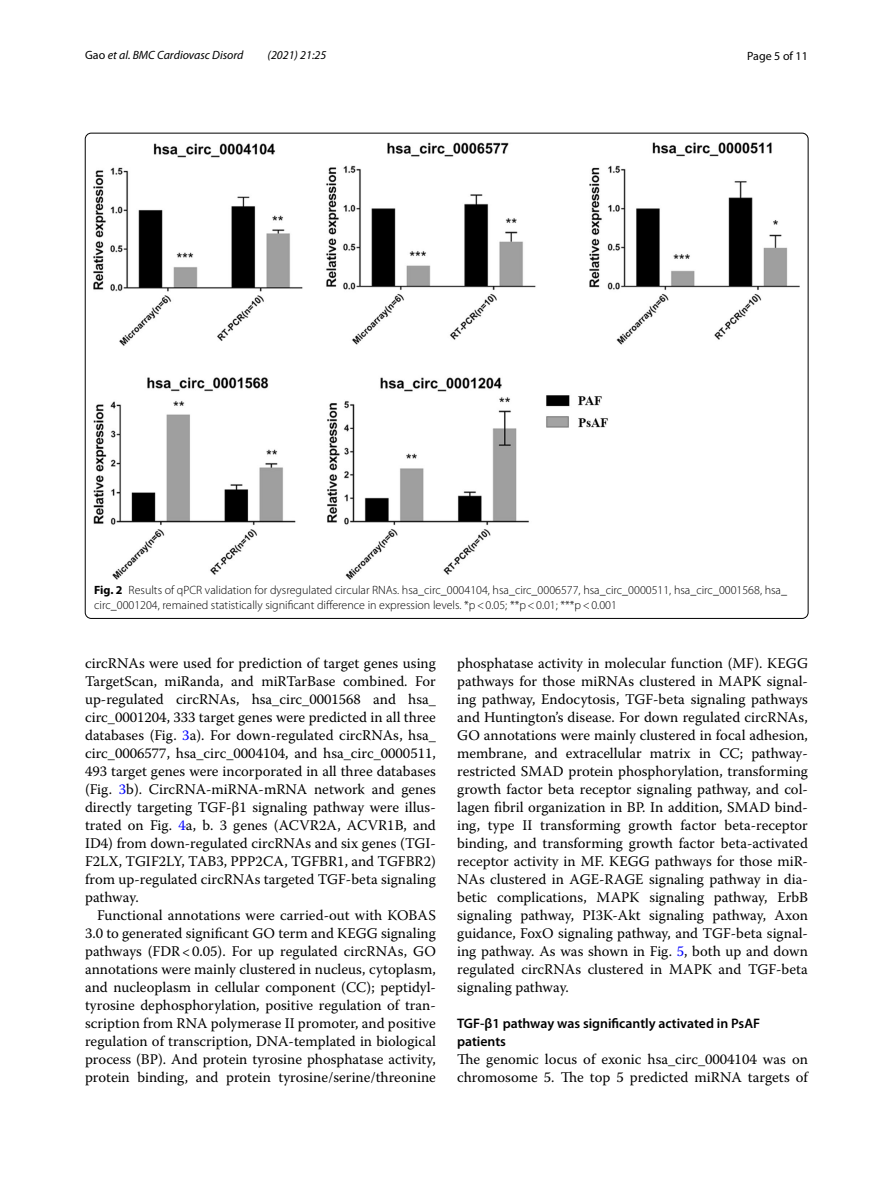
<style>
.page{position:relative;width:893px;height:1187px;background:#fff}
.page>*{position:absolute;margin:0;border:0;box-sizing:border-box;transform-origin:0 0}
.t1{font:14.7px/18px "Warnock Pro";color:#000;text-align:justify}
.t2{font:600 13.8px/18px "Myriad Pro";color:#000}
.t3{font:300 12px/15px "Myriad Pro";color:#000}
.t4{font:italic 12px "Myriad Pro";color:#000}
.t5{font:12px "Myriad Pro";color:#000}
.s1{font-style:normal}
.s2{font-weight:700}
.s3{color:#00f}
</style>
<div class="page">
<img style="left:94px;top:142px;width:706px;height:437px">
<p class="t4" style="left:85px;top:48px;width:160px"><span class="s1">Gao</span> et al. BMC Cardiovasc Disord</p>
<p class="t4" style="left:268px;top:48px;width:60px">(2021) 21:25</p>
<p class="t5" style="left:747px;top:48px;width:62px">Page 5 of 11</p>
<p class="t3" style="left:94px;top:583px;width:694px"><span class="s2">Fig. 2</span> Results of qPCR validation for dysregulated circular RNAs. hsa_circ_0004104, hsa_circ_0006577, hsa_circ_0000511, hsa_circ_0001568, hsa_ circ_0001204, remained statistically significant difference in expression levels. *p&lt;0.05; **p&lt;0.01; ***p&lt;0.001</p>
<p class="t1" style="left:85px;top:654px;width:352px">circRNAs were used for prediction of target genes using TargetScan, miRanda, and miRTarBase combined. For up-regulated circRNAs, hsa_circ_0001568 and hsa_ circ_0001204, 333 target genes were predicted in all three databases (Fig. <span class="s3">3</span>a). For down-regulated circRNAs, hsa_ circ_0006577, hsa_circ_0004104, and hsa_circ_0000511, 493 target genes were incorporated in all three databases (Fig. <span class="s3">3</span>b). CircRNA-miRNA-mRNA network and genes directly targeting TGF-β1 signaling pathway were illus&shy;trated on Fig. <span class="s3">4</span>a, b. 3 genes (ACVR2A, ACVR1B, and ID4) from down-regulated circRNAs and six genes (TGI-F2LX, TGIF2LY, TAB3, PPP2CA, TGFBR1, and TGFBR2) from up-regulated circRNAs targeted TGF-beta signaling pathway.</p>
<p class="t1" style="left:85px;top:906px;width:352px;text-indent:12px">Functional annotations were carried-out with KOBAS 3.0 to generated significant GO term and KEGG signaling pathways (FDR&lt;0.05). For up regulated circRNAs, GO annotations were mainly clustered in nucleus, cytoplasm, and nucleoplasm in cellular component (CC); peptidyl&shy;tyrosine dephosphorylation, positive regulation of tran&shy;scription from RNA polymerase II promoter, and positive regulation of transcription, DNA-templated in biological process (BP). And protein tyrosine phosphatase activity, protein binding, and protein tyrosine/serine/threonine</p>
<p class="t1" style="left:457px;top:654px;width:352px">phosphatase activity in molecular function (MF). KEGG pathways for those miRNAs clustered in MAPK signal&shy;ing pathway, Endocytosis, TGF-beta signaling pathways and Huntington’s disease. For down regulated circRNAs, GO annotations were mainly clustered in focal adhesion, membrane, and extracellular matrix in CC; pathway&shy;restricted SMAD protein phosphorylation, transforming growth factor beta receptor signaling pathway, and col&shy;lagen fibril organization in BP. In addition, SMAD bind&shy;ing, type II transforming growth factor beta-receptor binding, and transforming growth factor beta-activated receptor activity in MF. KEGG pathways for those miR-NAs clustered in AGE-RAGE signaling pathway in dia&shy;betic complications, MAPK signaling pathway, ErbB signaling pathway, PI3K-Akt signaling pathway, Axon guidance, FoxO signaling pathway, and TGF-beta signal&shy;ing pathway. As was shown in Fig. <span class="s3">5</span>, both up and down regulated circRNAs clustered in MAPK and TGF-beta signaling pathway.</p>
<p class="t2" style="left:457px;top:1014px;width:305px">TGF‑β1 pathway was significantly activated in PsAF patients</p>
<p class="t1" style="left:457px;top:1050px;width:352px">The genomic locus of exonic hsa_circ_0004104 was on chromosome 5. The top 5 predicted miRNA targets of</p>
</div>
